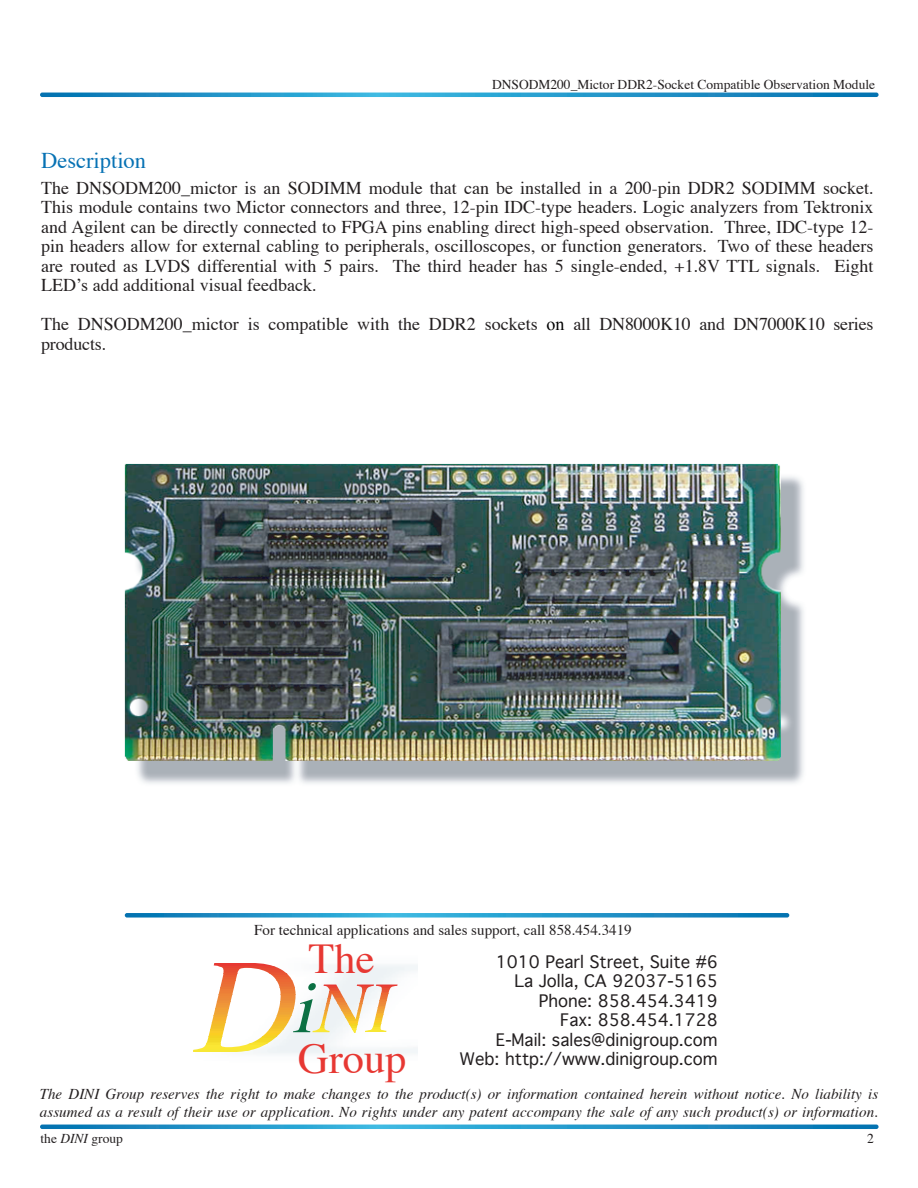
<style>
.page{position:relative;width:918px;height:1188px;background:#fff}
.page>*{position:absolute;margin:0;border:0;box-sizing:border-box;transform-origin:0 0}
.t1{font:42.45px "Times";color:#e73833}
.t2{font:22.5px "Times";color:#0772b4}
.t3{font:18px/19.5px "Times";color:#231f20;text-align:justify}
.t4{font:16.5px/19.5px "Geneva";color:#231f20;text-align:right}
.t5{font:italic 15px/18px "Times";color:#231f20}
.t6{font:15px "Times";color:#231f20}
.t7{font:13.5px "Times";color:#231f20}
.s1{font-family:"Times New Roman";color:#000}
.s2{font-style:italic}
</style>
<div class="page">
<img style="left:195px;top:965px;width:222px;height:89px">
<hr style="left:193px;top:963px;width:102px;height:2px;background:#e73833">
<hr style="left:193px;top:965px;width:102px;height:1px;background:#e73932">
<hr style="left:193px;top:967px;width:102px;height:1px;background:#e64232">
<hr style="left:193px;top:968px;width:102px;height:2px;background:#e64832">
<hr style="left:193px;top:970px;width:102px;height:2px;background:#e64e32">
<hr style="left:193px;top:972px;width:102px;height:1px;background:#e75132">
<hr style="left:193px;top:974px;width:102px;height:1px;background:#e85532">
<hr style="left:193px;top:975px;width:102px;height:2px;background:#ea5b32">
<hr style="left:193px;top:977px;width:102px;height:2px;background:#ea6133">
<hr style="left:193px;top:979px;width:102px;height:1px;background:#eb6533">
<hr style="left:193px;top:981px;width:102px;height:1px;background:#eb6834">
<hr style="left:193px;top:982px;width:102px;height:2px;background:#ea6c34">
<hr style="left:193px;top:984px;width:102px;height:2px;background:#ea6f36">
<hr style="left:193px;top:986px;width:102px;height:1px;background:#e97236">
<hr style="left:193px;top:988px;width:102px;height:1px;background:#ea7636">
<hr style="left:193px;top:989px;width:102px;height:2px;background:#ec7c37">
<hr style="left:193px;top:991px;width:102px;height:2px;background:#ec7e37">
<hr style="left:193px;top:993px;width:102px;height:1px;background:#ec8237">
<hr style="left:193px;top:995px;width:102px;height:1px;background:#ed8538">
<hr style="left:193px;top:996px;width:102px;height:2px;background:#ed8839">
<hr style="left:193px;top:998px;width:102px;height:2px;background:#ec8a3a">
<hr style="left:193px;top:1000px;width:102px;height:1px;background:#ec8d39">
<hr style="left:193px;top:1002px;width:102px;height:1px;background:#ed9039">
<hr style="left:193px;top:1003px;width:102px;height:2px;background:#ef9538">
<hr style="left:193px;top:1005px;width:102px;height:2px;background:#ef9838">
<hr style="left:193px;top:1007px;width:102px;height:1px;background:#f09b38">
<hr style="left:193px;top:1009px;width:102px;height:1px;background:#f19f35">
<hr style="left:193px;top:1010px;width:102px;height:2px;background:#f0a235">
<hr style="left:193px;top:1012px;width:102px;height:2px;background:#efa536">
<hr style="left:193px;top:1014px;width:102px;height:1px;background:#f0a835">
<hr style="left:193px;top:1016px;width:102px;height:1px;background:#f2ac31">
<hr style="left:193px;top:1017px;width:102px;height:2px;background:#f5b02f">
<hr style="left:193px;top:1019px;width:102px;height:2px;background:#f5b32c">
<hr style="left:193px;top:1021px;width:102px;height:1px;background:#f6b72a">
<hr style="left:193px;top:1023px;width:102px;height:1px;background:#f4b92c">
<hr style="left:193px;top:1024px;width:102px;height:2px;background:#f3bd27">
<hr style="left:193px;top:1026px;width:102px;height:2px;background:#f3c029">
<hr style="left:193px;top:1028px;width:102px;height:1px;background:#f4c329">
<hr style="left:193px;top:1030px;width:102px;height:1px;background:#f7c729">
<hr style="left:193px;top:1031px;width:102px;height:2px;background:#fbcb29">
<hr style="left:193px;top:1033px;width:102px;height:2px;background:#fbce22">
<hr style="left:193px;top:1035px;width:102px;height:1px;background:#f7d023">
<hr style="left:193px;top:1037px;width:102px;height:1px;background:#f4d322">
<hr style="left:193px;top:1038px;width:102px;height:2px;background:#f4d825">
<hr style="left:193px;top:1040px;width:102px;height:2px;background:#f4da28">
<hr style="left:193px;top:1042px;width:102px;height:1px;background:#f6df2d">
<hr style="left:193px;top:1044px;width:102px;height:1px;background:#f9e330">
<hr style="left:193px;top:1045px;width:102px;height:2px;background:#fbe734">
<hr style="left:193px;top:1047px;width:102px;height:2px;background:#fbe733">
<hr style="left:193px;top:1049px;width:102px;height:1px;background:#f8e834">
<hr style="left:193px;top:1051px;width:102px;height:1px;background:#f7e735">
<svg style="left:293px;top:999px;width:20px;height:33px"></svg>
<svg style="left:308px;top:983px;width:8px;height:7px"></svg>
<hr style="left:365px;top:985px;width:33px;height:1px;background:#e73833">
<hr style="left:365px;top:986px;width:33px;height:2px;background:#e64232">
<hr style="left:365px;top:988px;width:33px;height:2px;background:#e64d32">
<hr style="left:365px;top:990px;width:33px;height:2px;background:#e85532">
<hr style="left:365px;top:992px;width:33px;height:1px;background:#ea6032">
<hr style="left:365px;top:993px;width:33px;height:2px;background:#eb6833">
<hr style="left:365px;top:995px;width:33px;height:2px;background:#eb6e35">
<hr style="left:365px;top:997px;width:33px;height:2px;background:#ea7436">
<hr style="left:365px;top:999px;width:33px;height:1px;background:#ec7d37">
<hr style="left:365px;top:1001px;width:33px;height:1px;background:#ed8337">
<hr style="left:365px;top:1002px;width:33px;height:2px;background:#ed8839">
<hr style="left:365px;top:1004px;width:33px;height:2px;background:#ec8d39">
<hr style="left:365px;top:1006px;width:33px;height:1px;background:#ef9538">
<hr style="left:365px;top:1008px;width:33px;height:1px;background:#f09b38">
<hr style="left:365px;top:1009px;width:33px;height:2px;background:#f0a235">
<hr style="left:365px;top:1011px;width:33px;height:2px;background:#f0a835">
<hr style="left:365px;top:1013px;width:33px;height:2px;background:#f5b02f">
<hr style="left:365px;top:1015px;width:33px;height:1px;background:#f6b62c">
<hr style="left:365px;top:1016px;width:33px;height:2px;background:#f3bc27">
<hr style="left:365px;top:1018px;width:33px;height:2px;background:#f4c329">
<hr style="left:365px;top:1020px;width:33px;height:2px;background:#faca29">
<hr style="left:365px;top:1022px;width:33px;height:1px;background:#facf22">
<hr style="left:365px;top:1023px;width:33px;height:2px;background:#f4d424">
<hr style="left:365px;top:1025px;width:33px;height:2px;background:#f4db28">
<hr style="left:365px;top:1027px;width:33px;height:2px;background:#fae430">
<hr style="left:365px;top:1029px;width:33px;height:1px;background:#fbe733">
<hr style="left:365px;top:1031px;width:33px;height:1px;background:#f7e735">
<hr style="left:312px;top:985px;width:62px;height:1px;background:#e73833">
<hr style="left:312px;top:986px;width:62px;height:2px;background:#e64232">
<hr style="left:312px;top:988px;width:62px;height:2px;background:#e64d32">
<hr style="left:312px;top:990px;width:62px;height:1px;background:#e85532">
<hr style="left:312px;top:992px;width:62px;height:1px;background:#ea5e32">
<hr style="left:312px;top:993px;width:62px;height:2px;background:#eb6633">
<hr style="left:312px;top:995px;width:62px;height:2px;background:#ea6c34">
<hr style="left:312px;top:997px;width:62px;height:1px;background:#e97236">
<hr style="left:312px;top:998px;width:62px;height:2px;background:#ec7c37">
<hr style="left:312px;top:1000px;width:62px;height:2px;background:#ec8037">
<hr style="left:312px;top:1002px;width:62px;height:2px;background:#ed8638">
<hr style="left:312px;top:1004px;width:62px;height:1px;background:#ec8b39">
<hr style="left:312px;top:1005px;width:62px;height:2px;background:#ee9239">
<hr style="left:312px;top:1007px;width:62px;height:2px;background:#f09838">
<hr style="left:312px;top:1009px;width:62px;height:2px;background:#f09e35">
<hr style="left:312px;top:1011px;width:62px;height:1px;background:#efa436">
<hr style="left:312px;top:1012px;width:62px;height:2px;background:#f1aa33">
<hr style="left:312px;top:1014px;width:62px;height:2px;background:#f5b12d">
<hr style="left:312px;top:1016px;width:62px;height:1px;background:#f4b72c">
<hr style="left:312px;top:1018px;width:62px;height:1px;background:#f3be27">
<hr style="left:312px;top:1019px;width:62px;height:2px;background:#f4c329">
<hr style="left:312px;top:1021px;width:62px;height:2px;background:#fbcb28">
<hr style="left:312px;top:1023px;width:62px;height:1px;background:#f8cf23">
<hr style="left:312px;top:1024px;width:62px;height:2px;background:#f4d523">
<hr style="left:312px;top:1026px;width:62px;height:2px;background:#f4dc29">
<hr style="left:312px;top:1028px;width:62px;height:2px;background:#fae532">
<hr style="left:312px;top:1030px;width:62px;height:1px;background:#fbe733">
<hr style="left:312px;top:1031px;width:62px;height:2px;background:#f7e735">
<svg style="left:40px;top:1125px;width:839px;height:4px;background:#2094c7"></svg>
<svg style="left:40px;top:93px;width:839px;height:4px;background:#2094c7"></svg>
<svg style="left:125px;top:913px;width:664px;height:5px;background:#369ecd"></svg>
<img style="left:124px;top:463px;width:680px;height:321px">
<p class="t7" style="left:492px;top:71px;width:385px">DNSODM200_Mictor DDR2-Socket Compatible Observation Module</p>
<p class="t2" style="left:41px;top:140px;width:106px">Description</p>
<p class="t3" style="left:41px;top:176px;width:834px">The DNSODM200_mictor is an SODIMM module that can be installed in a 200-pin DDR2 SODIMM socket.<br>This module contains two Mictor connectors and three, 12-pin IDC-type headers. Logic analyzers from Tektronix and Agilent can be directly connected to FPGA pins enabling direct high-speed observation. Three, IDC-type 12- pin headers allow for external cabling to peripherals, oscilloscopes, or function generators. Two of these headers are routed as LVDS differential with 5 pairs. The third header has 5 single-ended, +1.8V TTL signals. Eight LED’s add additional visual feedback.</p>
<p class="t3" style="left:41px;top:313px;width:834px">The DNSODM200_mictor is compatible with the DDR2 sockets <span class="s1">on</span> all DN8000K10 and DN7000K10 series products.</p>
<p class="t6" style="left:254px;top:916px;width:379px">For technical applications and sales support, call 858.454.3419</p>
<h1 class="t1" style="left:309px;top:919px;width:68px">The</h1>
<h1 class="t1" style="left:298px;top:1019px;width:110px">Group</h1>
<p class="t4" style="left:459px;top:953px;width:260px">1010 Pearl Street, Suite #6<br>La Jolla, CA 92037-5165<br>Phone: 858.454.3419<br>Fax: 858.454.1728<br>E-Mail: sales@dinigroup.com<br>Web: http://www.dinigroup.com</p>
<p class="t5" style="left:40px;top:1084px;width:840px">The DINI Group reserves the right to make changes to the product(s) or information contained herein without notice. No liability is assumed as a result of their use or application. No rights under any patent accompany the sale of any such product(s) or information.</p>
<p class="t7" style="left:40px;top:1126px;width:84px">the <span class="s2">DINI</span> group</p>
<p class="t7" style="left:867px;top:1126px;width:8px">2</p>
</div>
